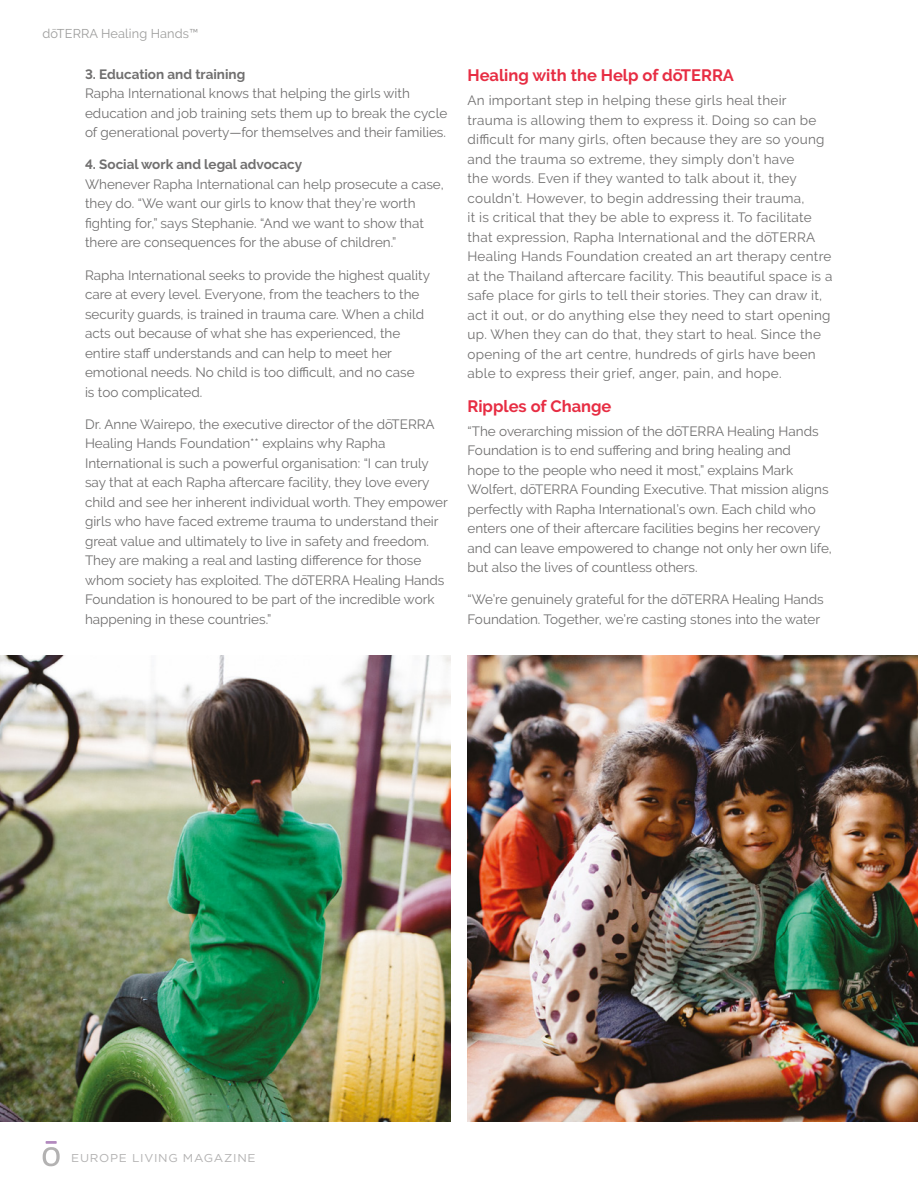
<style>
.page{position:relative;width:918px;height:1188px;background:#fff}
.page>*{position:absolute;margin:0;border:0;box-sizing:border-box;transform-origin:0 0}
.t1{font:700 16.5px "Raleway";color:#e72d43}
.t2{font:13.5px/19.5px "Raleway";color:#706f6f}
.t3{font:13.5px/19.5px "Raleway";letter-spacing:.02em;color:#706f6f}
.t4{font:700 13.5px "Raleway";color:#706f6f}
.t5{font:12.75px "Raleway";letter-spacing:.01em;color:#9d9d9c}
.t6{font:11.4px "Gotham";letter-spacing:.06em;color:#b3b2b2;scale:1.05 1}
</style>
<div class="page">
<svg style="left:43px;top:1141px;width:17px;height:25px"></svg>
<img style="left:0;top:656px;width:450px;height:465px">
<img style="left:468px;top:656px;width:450px;height:465px">
<p class="t5" style="left:43px;top:26px;width:157px">dōTERRA Healing Hands™</p>
<p class="t4" style="left:85px;top:66px;width:162px">3. Education and training</p>
<p class="t2" style="left:85px;top:84px;width:364px">Rapha International knows that helping the girls with education and job training sets them up to break the cycle of generational poverty—for themselves and their families.</p>
<p class="t4" style="left:85px;top:157px;width:219px">4. Social work and legal advocacy</p>
<p class="t2" style="left:85px;top:174px;width:360px">Whenever Rapha International can help prosecute a case, they do. “We want our girls to know that they’re worth fighting for,” says Stephanie. “And we want to show that there are consequences for the abuse of children.”</p>
<p class="t2" style="left:85px;top:265px;width:347px">Rapha International seeks to provide the highest quality care at every level. Everyone, from the teachers to the security guards, is trained in trauma care. When a child acts out because of what she has experienced, the entire staff understands and can help to meet her emotional needs. No child is too difficult, and no case<br>is too complicated.</p>
<p class="t2" style="left:85px;top:414px;width:364px">Dr. Anne Wairepo, the executive director of the dōTERRA Healing Hands Foundation** explains why Rapha International is such a powerful organisation: “I can truly say that at each Rapha aftercare facility, they love every child and see her inherent individual worth. They empower girls who have faced extreme trauma to understand their great value and ultimately to live in safety and freedom.<br>They are making a real and lasting difference for those whom society has exploited. The dōTERRA Healing Hands Foundation is honoured to be part of the incredible work happening in these countries.”</p>
<p class="t1" style="left:468px;top:66px;width:268px">Healing with the Help of dōTERRA</p>
<p class="t3" style="left:468px;top:91px;width:367px">An important step in helping these girls heal their trauma is allowing them to express it. Doing so can be difficult for many girls, often because they are so young and the trauma so extreme, they simply don’t have<br>the words. Even if they wanted to talk about it, they couldn’t. However, to begin addressing their trauma,<br>it is critical that they be able to express it. To facilitate that expression, Rapha International and the dōTERRA Healing Hands Foundation created an art therapy centre at the Thailand aftercare facility. This beautiful space is a safe place for girls to tell their stories. They can draw it, act it out, or do anything else they need to start opening up. When they can do that, they start to heal. Since the opening of the art centre, hundreds of girls have been able to express their grief, anger, pain, and hope.</p>
<p class="t1" style="left:468px;top:397px;width:145px">Ripples of Change</p>
<p class="t2" style="left:468px;top:421px;width:366px">“The overarching mission of the dōTERRA Healing Hands Foundation is to end suffering and bring healing and<br>hope to the people who need it most,” explains Mark Wolfert, dōTERRA Founding Executive. That mission aligns perfectly with Rapha International’s own. Each child who enters one of their aftercare facilities begins her recovery and can leave empowered to change not only her own life, but also the lives of countless others.</p>
<p class="t2" style="left:468px;top:590px;width:358px">“We’re genuinely grateful for the dōTERRA Healing Hands<br>Foundation. Together, we’re casting stones into the water</p>
<p class="t6" style="left:71px;top:1150px;width:177px">EUROPE LIVING MAGAZINE</p>
</div>
